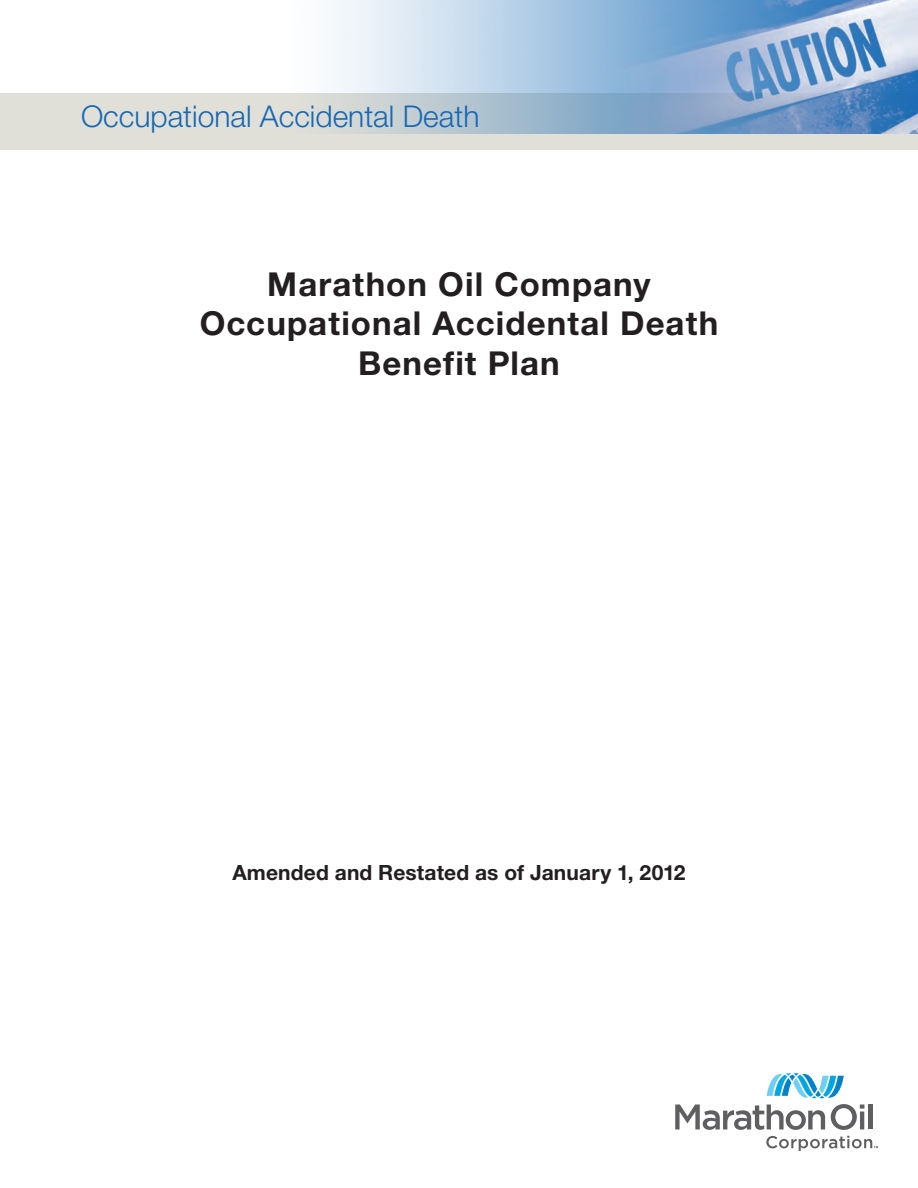
<style>
.page{position:relative;width:918px;height:1188px;background:#fff}
.page>*{position:absolute;margin:0;border:0;box-sizing:border-box;transform-origin:0 0}
.Cover_Head{font:700 33px "Helvetica Neue";letter-spacing:.035em;color:#231f20}
.t1{font:300 30px "Helvetica Neue";color:#1768b4}
.Cover_Date{font:700 21px "Helvetica Neue";letter-spacing:.005em;color:#231f20}
</style>
<div class="page">
<div style="left:0;top:93px;width:918px;height:57px;background:#e1e0d8"></div>
<img style="left:331px;top:0;width:587px;height:133px">
<svg style="left:766px;top:1136px;width:112px;height:15px"></svg>
<svg style="left:675px;top:1105px;width:150px;height:25px"></svg>
<svg style="left:831px;top:1104px;width:33px;height:26px"></svg>
<hr style="left:860px;top:1111px;width:4px;height:18px;background:#5f5f62">
<hr style="left:868px;top:1105px;width:4px;height:24px;background:#5f5f62">
<svg style="left:767px;top:1073px;width:77px;height:25px"></svg>
<p class="t1" style="left:81px;top:98px;width:400px">Occupational Accidental Death</p>
<p class="Cover_Head" style="left:267px;top:264px;width:385px">Marathon Oil Company</p>
<p class="Cover_Head" style="left:200px;top:303px;width:520px">Occupational Accidental Death</p>
<p class="Cover_Head" style="left:358px;top:343px;width:203px">Benefit Plan</p>
<p class="Cover_Date" style="left:232px;top:860px;width:455px">Amended and Restated as of January 1, 2012</p>
</div>
